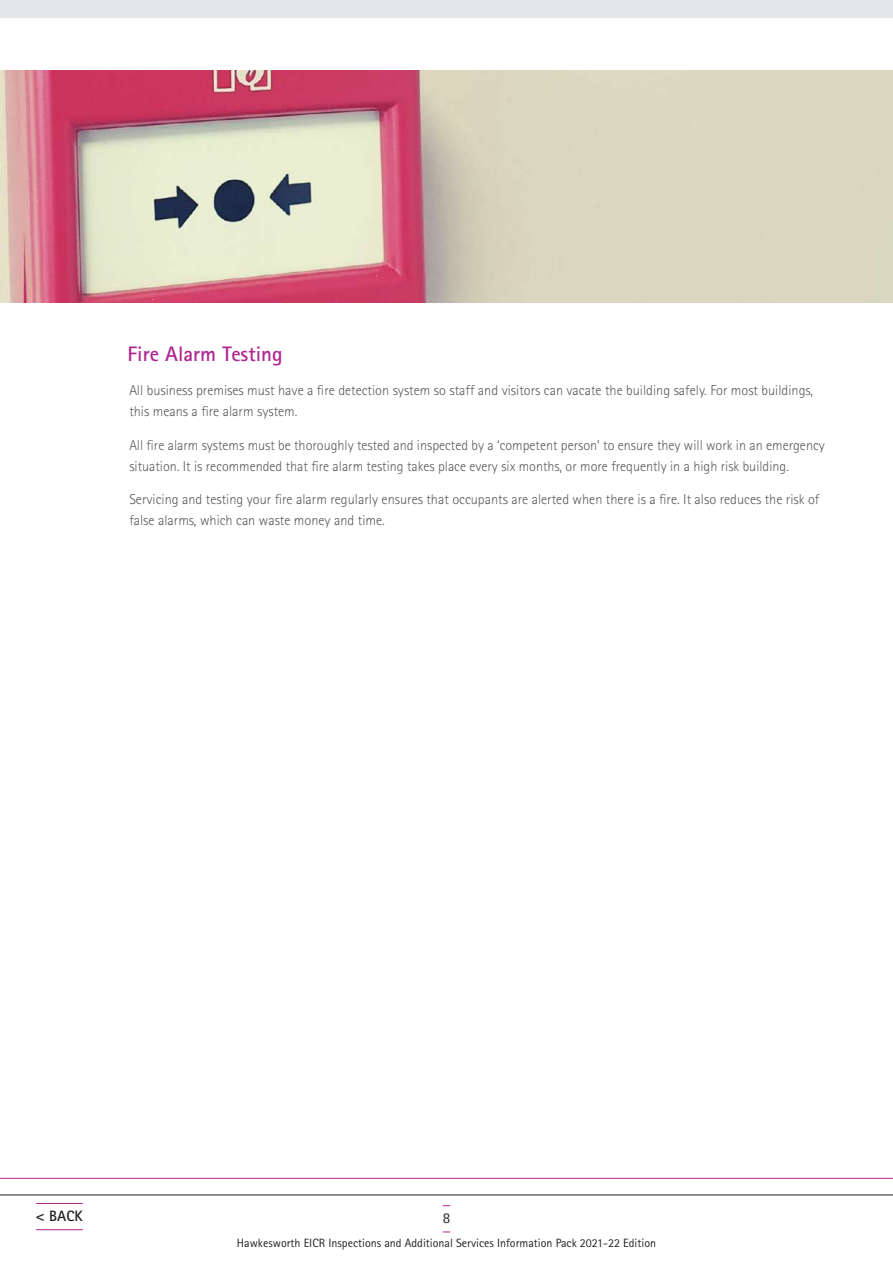
<style>
.page{position:relative;width:893px;height:1263px;background:#fff}
.page>*{position:absolute;margin:0;border:0;box-sizing:border-box;transform-origin:0 0}
.t1{font:700 21px "Rotis Sans Serif";color:#af2690}
.t2{font:700 15px "Rotis Sans Serif";color:#231f20}
.t3{font:15px "Rotis Sans Serif";color:#231f20}
.t4{font:300 14.25px/21px "Rotis Sans Serif";color:#57585a}
.t5{font:12px "Rotis Sans Serif";color:#231f20}
</style>
<div class="page">
<div style="left:0;top:0;width:893px;height:17px;background:#e6e7e9"></div>
<hr style="left:0;top:1194px;width:893px;height:1px;background:#231f20">
<hr style="left:0;top:1178px;width:893px;height:1px;background:#af2690">
<hr style="left:36px;top:1203px;width:47px;height:1px;background:#af2690">
<hr style="left:36px;top:1229px;width:47px;height:1px;background:#af2690">
<img style="left:0;top:70px;width:893px;height:232px">
<h1 class="t1" style="left:128px;top:341px;width:157px">Fire Alarm Testing</h1>
<p class="t4" style="left:129px;top:380px;width:685px">All business premises must have a fire detection system so staff and visitors can vacate the building safely. For most buildings, this means a fire alarm system.</p>
<p class="t4" style="left:129px;top:434px;width:697px">All fire alarm systems must be thoroughly tested and inspected by a ‘competent person’ to ensure they will work in an emergency situation. It is recommended that fire alarm testing takes place every six months, or more frequently in a high risk building.</p>
<p class="t4" style="left:129px;top:489px;width:692px">Servicing and testing your fire alarm regularly ensures that occupants are alerted when there is a fire. It also reduces the risk of false alarms, which can waste money and time.</p>
<p class="t2" style="left:36px;top:1206px;width:48px">&lt; BACK</p>
<p class="t3" style="left:443px;top:1209px;width:9px">8</p>
<p class="t5" style="left:237px;top:1235px;width:421px">Hawkesworth EICR Inspections and Additional Services Information Pack 2021-22 Edition</p>
</div>
